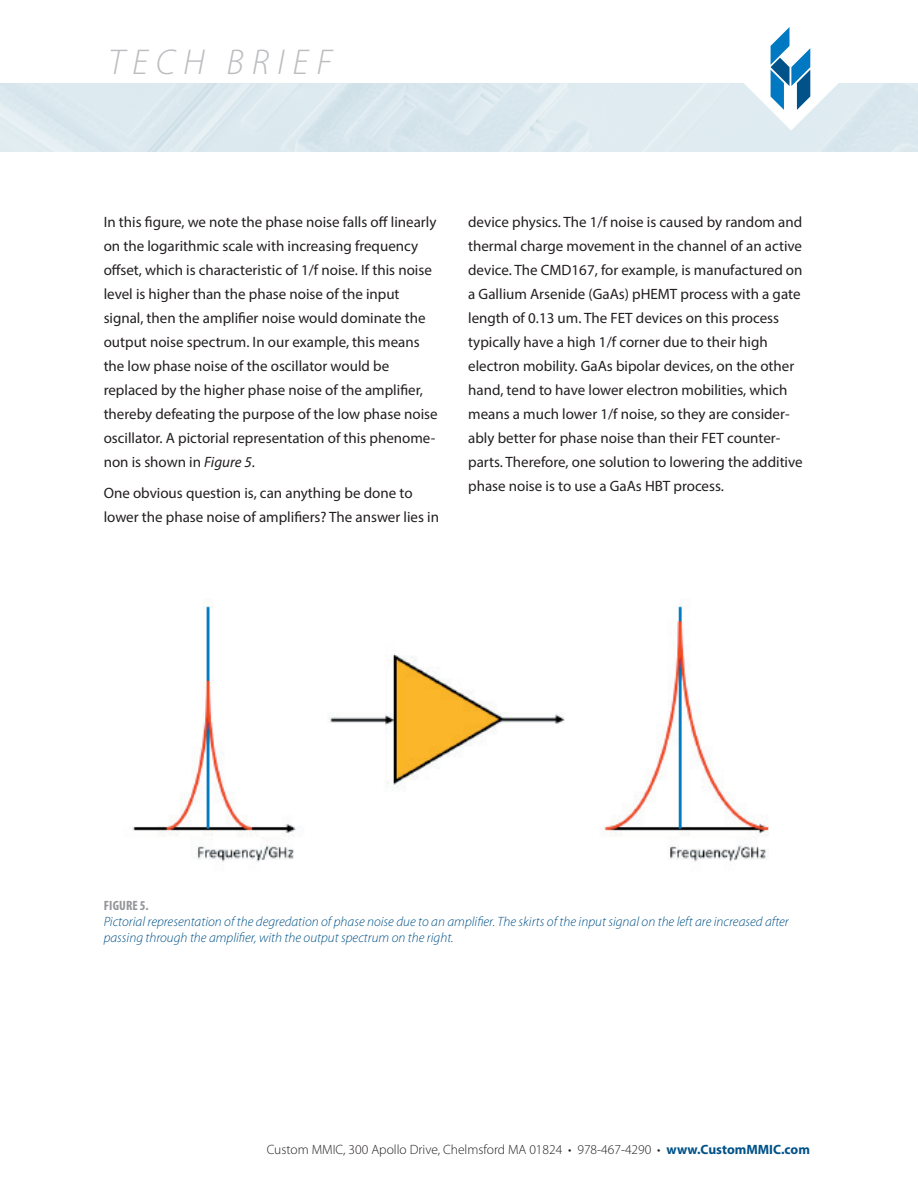
<style>
.page{position:relative;width:918px;height:1188px;background:#fff}
.page>*{position:absolute;margin:0;border:0;box-sizing:border-box;transform-origin:0 0}
.t1{font:italic 300 36px "Myriad Pro";letter-spacing:.22em;color:#bcbdc0}
.t2{font:15px/24px "Myriad Pro";color:#231f20}
.t3{font:italic 300 13.5px/16.2px "Myriad Pro";color:#005288}
.t4{font:300 13.5px "Myriad Pro";color:#231f20}
.t5{font:700 condensed 13.5px "Myriad Pro";letter-spacing:.01em;color:#939598}
.s1{font-style:italic}
.s2{font-weight:700;color:#005288}
</style>
<div class="page">
<svg style="left:728px;top:27px;width:126px;height:104px"></svg>
<img style="left:132px;top:602px;width:637px;height:260px">
<h1 class="t1" style="left:108px;top:40px;width:225px">TECH BRIEF</h1>
<p class="t2" style="left:104px;top:210px;width:336px">In this figure, we note the phase noise falls off linearly on the logarithmic scale with increasing frequency offset, which is characteristic of 1/f noise. If this noise level is higher than the phase noise of the input signal, then the amplifier noise would dominate the output noise spectrum. In our example, this means the low phase noise of the oscillator would be replaced by the higher phase noise of the amplifier, thereby defeating the purpose of the low phase noise oscillator. A pictorial representation of this phenome&shy;non is shown in <span class="s1">Figure 5</span>.</p>
<p class="t2" style="left:104px;top:481px;width:337px">One obvious question is, can anything be done to lower the phase noise of amplifiers? The answer lies in</p>
<p class="t2" style="left:468px;top:210px;width:336px">device physics. The 1/f noise is caused by random and thermal charge movement in the channel of an active device. The CMD167, for example, is manufactured on a Gallium Arsenide (GaAs) pHEMT process with a gate length of 0.13 um. The FET devices on this process typically have a high 1/f corner due to their high electron mobility. GaAs bipolar devices, on the other hand, tend to have lower electron mobilities, which means a much lower 1/f noise, so they are consider&shy;ably better for phase noise than their FET counter&shy;parts. Therefore, one solution to lowering the additive phase noise is to use a GaAs HBT process.</p>
<p class="t5" style="left:104px;top:897px;width:46px">FIGURE 5.</p>
<p class="t3" style="left:104px;top:913px;width:687px">Pictorial representation of the degredation of phase noise due to an amplifier. The skirts of the input signal on the left are increased after passing through the amplifier, with the output spectrum on the right.</p>
<p class="t4" style="left:267px;top:1141px;width:545px">Custom MMIC, 300 Apollo Drive, Chelmsford MA 01824 • 978-467-4290 • <span class="s2">www.CustomMMIC.com</span></p>
</div>
